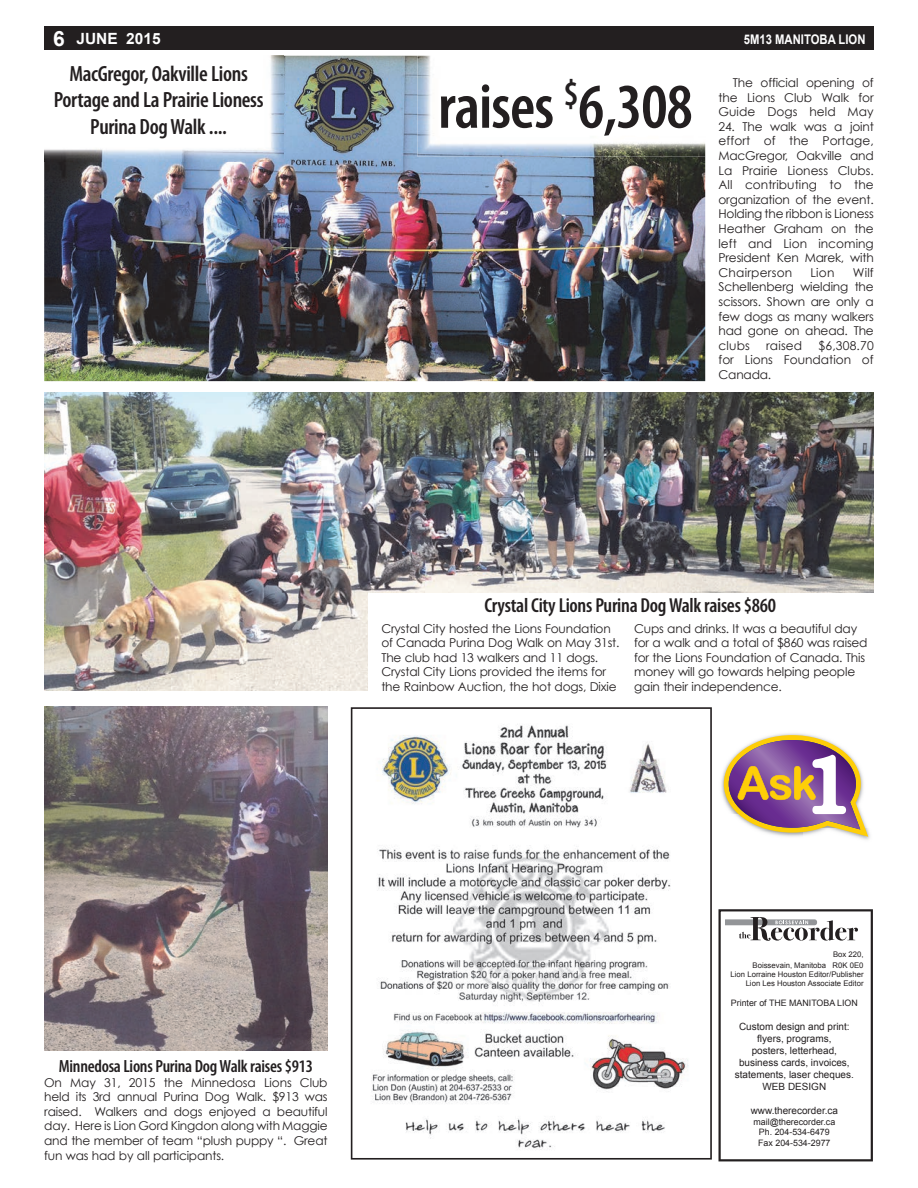
<style>
.page{position:relative;width:918px;height:1188px;background:#fff}
.page>*{position:absolute;margin:0;border:0;box-sizing:border-box;transform-origin:0 0}
.t1{font:600 condensed 64.2px "Myriad Pro";letter-spacing:-.015em;color:#231f20}
.t2{font:600 condensed 22.05px/26.5px "Myriad Pro";letter-spacing:-.015em;color:#231f20;text-align:center}
.t3{font:600 condensed 20.25px "Myriad Pro";letter-spacing:-.015em;color:#231f20}
.t4{font:600 condensed 17.7px "Myriad Pro";letter-spacing:-.015em;color:#231f20}
.t5{font:700 15.45px "Arial";color:#fff}
.t6{font:700 13.2px "Arial";color:#fff;scale:.85 1}
.t7{font:12.15px/14.5px "Century Gothic";letter-spacing:-.015em;color:#231f20;text-align:justify}
.t8{font:9.9px/12px "Arial";color:#231f20;text-align:center}
.t9{font:8.85px/10.6px "Arial";color:#231f20;text-align:center}
.t10{font:7.8px/10.6px "Arial";color:#231f20;text-align:right}
.s1{font-size:21px}
</style>
<div class="page">
<div style="left:44px;top:27px;width:830px;height:23px;background:#231f20"></div>
<img style="left:44px;top:392px;width:830px;height:298px">
<div style="left:369px;top:593px;width:513px;height:109px;background:#fff"></div>
<img style="left:44px;top:707px;width:284px;height:343px">
<img style="left:44px;top:56px;width:661px;height:325px">
<img style="left:44px;top:55px;width:239px;height:107px">
<img style="left:418px;top:56px;width:287px;height:101px">
<svg style="left:351px;top:707px;width:361px;height:453px"></svg>
<svg style="left:719px;top:909px;width:154px;height:252px"></svg>
<img style="left:721px;top:733px;width:149px;height:107px">
<svg style="left:724px;top:735px;width:144px;height:102px"></svg>
<p class="t5" style="left:53px;top:30px;width:109px"><span class="s1">6</span> JUNE 2015</p>
<p class="t6" style="left:744px;top:32px;width:145px">5M13 MANITOBA LION</p>
<h2 class="t2" style="left:54px;top:62px;width:211px">MacGregor, Oakville Lions<br>Portage and La Prairie Lioness<br>Purina Dog Walk ....</h2>
<h1 class="t1" style="left:438px;top:84px;width:256px">raises <sup>$</sup>6,308</h1>
<p class="t7" style="left:718px;top:75px;width:157px;text-indent:14px">The official opening of the Lions Club Walk for Guide Dogs held May</p>
<p class="t7" style="left:718px;top:119px;width:157px">24. The walk was a joint effort of the Portage, MacGregor, Oakville and La Prairie Lioness Clubs.<br>All contributing to the organization of the event.<br>Holding the ribbon is Lioness Heather Graham on the left and Lion incoming President Ken Marek, with Chairperson</p>
<p class="t7" style="left:718px;top:265px;width:157px;text-indent:134px">Wilf Schellenberg wielding the scissors. Shown are only a few dogs as many walkers had gone on ahead. The clubs</p>
<p class="t7" style="left:810px;top:265px;width:26px">Lion</p>
<p class="t7" style="left:718px;top:338px;width:157px;text-indent:100px">$6,308.70 for Lions Foundation of Canada.</p>
<p class="t7" style="left:766px;top:338px;width:38px">raised</p>
<h3 class="t3" style="left:484px;top:598px;width:293px">Crystal City Lions Purina Dog Walk raises $860</h3>
<p class="t7" style="left:381px;top:621px;width:240px;text-align:left">Crystal City hosted the Lions Foundation of Canada Purina Dog Walk on May 31st.<br>The club had 13 walkers and 11 dogs.<br>Crystal City Lions provided the items for the Rainbow Auction, the hot dogs, Dixie</p>
<p class="t7" style="left:634px;top:621px;width:235px;text-align:left">Cups and drinks. It was a beautiful day for a walk and a total of $860 was raised for the Lions Foundation of Canada. This money will go towards helping people gain their independence.</p>
<h3 class="t4" style="left:59px;top:1060px;width:256px">Minnedosa Lions Purina Dog Walk raises $913</h3>
<p class="t7" style="left:44px;top:1075px;width:285px">On May 31, 2015 the Minnedosa Lions Club held its 3rd annual Purina Dog Walk. $913 was raised. Walkers and dogs enjoyed a beautiful day. Here is Lion Gord Kingdon along with Maggie and the member of team “plush puppy “. Great fun was had by all participants.</p>
<p class="t10" style="left:753px;top:949px;width:113px">Box 220,<br>Boissevain, Manitoba R0K 0E0</p>
<p class="t10" style="left:731px;top:970px;width:134px;line-height:9.3px">Lion Lorraine Houston Editor/Publisher<br>Lion Les Houston Associate Editor</p>
<p class="t9" style="left:731px;top:998px;width:129px">Printer of THE MANITOBA LION</p>
<p class="t8" style="left:735px;top:1021px;width:120px">Custom design and print: flyers, programs,<br>posters, letterhead, business cards, invoices, statements, laser cheques.<br>WEB DESIGN</p>
<p class="t8" style="left:751px;top:1104px;width:89px">www.therecorder.ca</p>
<p class="t9" style="left:753px;top:1116px;width:83px">mail@therecorder.ca<br>Ph. 204-534-6479<br>Fax 204-534-2977</p>
</div>
